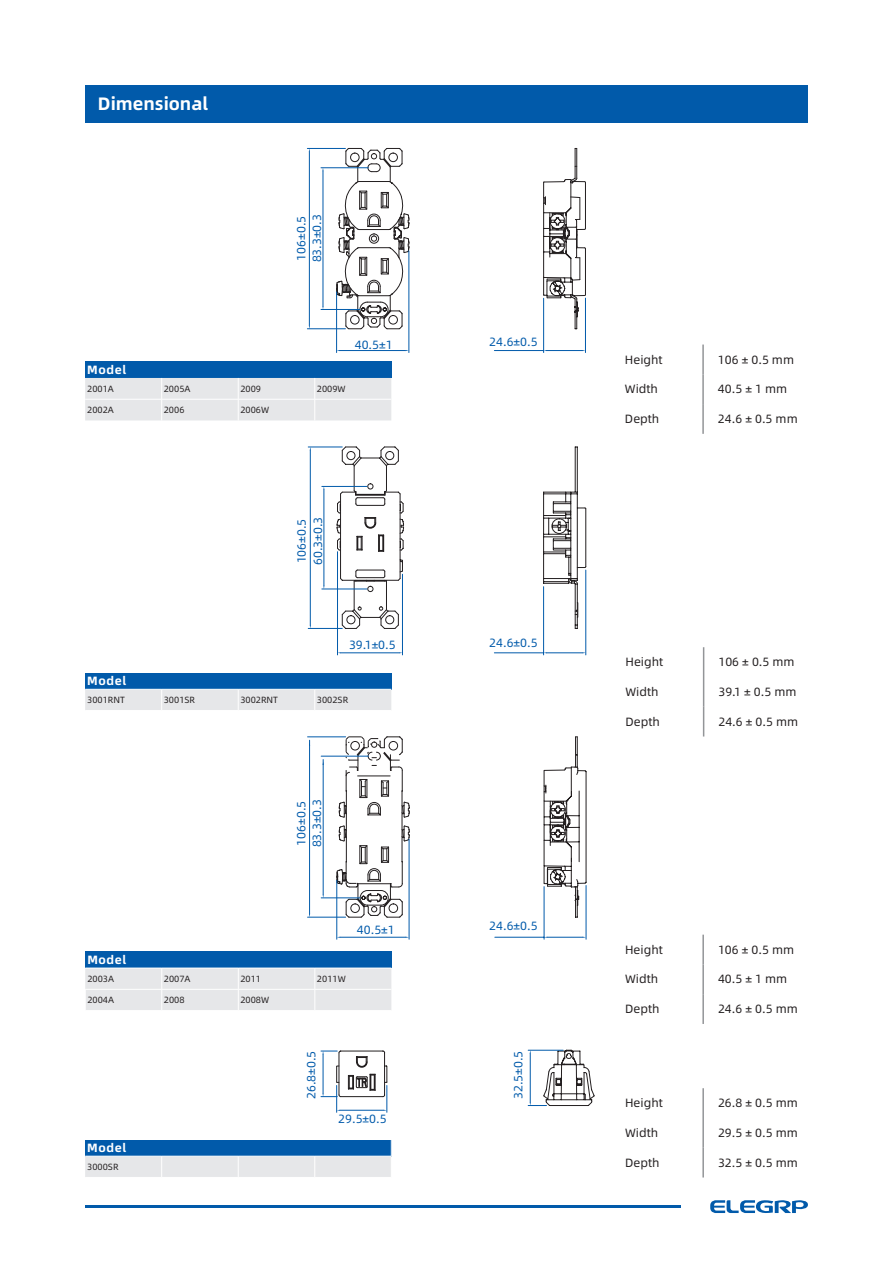
<style>
.page{position:relative;width:893px;height:1263px;background:#fff}
.page>*{position:absolute;margin:0;border:0;box-sizing:border-box;transform-origin:0 0}
.t1{font:700 18px "Alibaba Sans";color:#fff}
.t2{font:12px "Alibaba Sans";color:#231f20}
.t3{font:12px/16.4px "Alibaba Sans";color:#015aaa}
.t4{font:700 12px "Alibaba Sans";letter-spacing:.05em;color:#fff}
.t5{font:9px "Alibaba Sans";color:#231f20}
</style>
<div class="page">
<svg style="left:710px;top:1200px;width:98px;height:13px"></svg>
<hr style="left:85px;top:1205px;width:596px;height:3px;background:#015aaa">
<div style="left:85px;top:85px;width:723px;height:38px;background:#015aaa"></div>
<hr style="left:702px;top:345px;width:2px;height:29px;background:#939598">
<hr style="left:702px;top:374px;width:2px;height:30px;background:#939598">
<hr style="left:702px;top:404px;width:2px;height:30px;background:#939598">
<hr style="left:703px;top:647px;width:1px;height:30px;background:#939598">
<hr style="left:703px;top:677px;width:1px;height:30px;background:#939598">
<svg style="left:703px;top:707px;width:1px;height:29px"></svg>
<hr style="left:702px;top:935px;width:2px;height:29px;background:#939598">
<hr style="left:702px;top:964px;width:2px;height:30px;background:#939598">
<hr style="left:702px;top:994px;width:2px;height:30px;background:#939598">
<hr style="left:322px;top:589px;width:45px;height:1px;background:#015aaa">
<hr style="left:322px;top:486px;width:45px;height:1px;background:#015aaa">
<hr style="left:324px;top:490px;width:1px;height:96px;background:#015aaa">
<hr style="left:308px;top:447px;width:34px;height:1px;background:#015aaa">
<hr style="left:308px;top:628px;width:34px;height:1px;background:#015aaa">
<hr style="left:310px;top:450px;width:1px;height:175px;background:#015aaa">
<hr style="left:585px;top:570px;width:1px;height:85px;background:#015aaa">
<hr style="left:543px;top:587px;width:1px;height:68px;background:#015aaa">
<hr style="left:547px;top:652px;width:35px;height:1px;background:#015aaa">
<hr style="left:494px;top:652px;width:50px;height:1px;background:#015aaa">
<hr style="left:402px;top:574px;width:1px;height:81px;background:#015aaa">
<hr style="left:337px;top:552px;width:1px;height:103px;background:#015aaa">
<hr style="left:341px;top:652px;width:58px;height:1px;background:#015aaa">
<svg style="left:336px;top:446px;width:250px;height:183px"></svg>
<svg style="left:336px;top:736px;width:251px;height:182px"></svg>
<hr style="left:321px;top:897px;width:39px;height:1px;background:#015aaa">
<hr style="left:321px;top:756px;width:48px;height:1px;background:#015aaa">
<hr style="left:323px;top:759px;width:1px;height:135px;background:#015aaa">
<hr style="left:308px;top:737px;width:38px;height:1px;background:#015aaa">
<hr style="left:308px;top:917px;width:38px;height:1px;background:#015aaa">
<hr style="left:309px;top:740px;width:1px;height:174px;background:#015aaa">
<hr style="left:586px;top:885px;width:1px;height:54px;background:#015aaa">
<hr style="left:544px;top:887px;width:1px;height:52px;background:#015aaa">
<hr style="left:547px;top:937px;width:36px;height:1px;background:#015aaa">
<hr style="left:495px;top:937px;width:49px;height:1px;background:#015aaa">
<hr style="left:409px;top:839px;width:1px;height:100px;background:#015aaa">
<hr style="left:337px;top:880px;width:1px;height:59px;background:#015aaa">
<hr style="left:340px;top:937px;width:66px;height:1px;background:#015aaa">
<svg style="left:336px;top:148px;width:250px;height:181px"></svg>
<hr style="left:321px;top:309px;width:39px;height:1px;background:#015aaa">
<hr style="left:321px;top:167px;width:47px;height:1px;background:#015aaa">
<hr style="left:323px;top:171px;width:1px;height:135px;background:#015aaa">
<hr style="left:307px;top:148px;width:38px;height:1px;background:#015aaa">
<hr style="left:307px;top:328px;width:38px;height:1px;background:#015aaa">
<hr style="left:309px;top:152px;width:1px;height:173px;background:#015aaa">
<hr style="left:585px;top:298px;width:1px;height:55px;background:#015aaa">
<hr style="left:543px;top:298px;width:1px;height:55px;background:#015aaa">
<hr style="left:547px;top:350px;width:35px;height:1px;background:#015aaa">
<hr style="left:494px;top:350px;width:50px;height:1px;background:#015aaa">
<hr style="left:409px;top:251px;width:1px;height:102px;background:#015aaa">
<hr style="left:336px;top:292px;width:1px;height:61px;background:#015aaa">
<hr style="left:340px;top:350px;width:65px;height:1px;background:#015aaa">
<hr style="left:358px;top:776px;width:32px;height:1px;background:#231f20">
<hr style="left:358px;top:883px;width:32px;height:1px;background:#231f20">
<hr style="left:702px;top:1088px;width:2px;height:30px;background:#939598">
<hr style="left:702px;top:1118px;width:2px;height:30px;background:#939598">
<hr style="left:702px;top:1148px;width:2px;height:29px;background:#939598">
<svg style="left:321px;top:1051px;width:67px;height:61px"></svg>
<svg style="left:528px;top:1049px;width:66px;height:57px"></svg>
<div style="left:85px;top:362px;width:306px;height:16px;background:#015aaa"></div>
<div style="left:85px;top:378px;width:306px;height:42px;background:#e6e7e9"></div>
<div style="left:85px;top:673px;width:306px;height:16px;background:#015aaa"></div>
<div style="left:85px;top:689px;width:306px;height:21px;background:#e6e7e9"></div>
<div style="left:85px;top:952px;width:306px;height:16px;background:#015aaa"></div>
<div style="left:85px;top:968px;width:306px;height:42px;background:#e6e7e9"></div>
<svg style="left:85px;top:1140px;width:307px;height:37px;background:#85accf"></svg>
<h1 class="t1" style="left:98px;top:90px;width:112px">Dimensional</h1>
<p class="t3" style="left:308px;top:262px;width:50px;rotate:-90deg">83.3±0.3</p>
<p class="t3" style="left:292px;top:261px;width:46px;rotate:-90deg">106±0.5</p>
<p class="t4" style="left:87px;top:360px;width:40px">Model</p>
<p class="t5" style="left:87px;top:382px;width:28px">2001A</p>
<p class="t5" style="left:164px;top:382px;width:28px">2005A</p>
<p class="t5" style="left:240px;top:382px;width:22px">2009</p>
<p class="t5" style="left:317px;top:382px;width:30px">2009W</p>
<p class="t5" style="left:87px;top:403px;width:28px">2002A</p>
<p class="t5" style="left:164px;top:403px;width:22px">2006</p>
<p class="t5" style="left:240px;top:403px;width:30px">2006W</p>
<p class="t3" style="left:355px;top:336px;width:39px">40.5±1</p>
<p class="t3" style="left:293px;top:565px;width:50px;rotate:-90deg">106±0.5<br>60.3±0.3</p>
<p class="t3" style="left:349px;top:636px;width:48px">39.1±0.5</p>
<p class="t4" style="left:87px;top:672px;width:40px">Model</p>
<p class="t5" style="left:87px;top:693px;width:39px">3001RNT</p>
<p class="t5" style="left:164px;top:693px;width:33px">3001SR</p>
<p class="t5" style="left:240px;top:693px;width:39px">3002RNT</p>
<p class="t5" style="left:317px;top:693px;width:33px">3002SR</p>
<p class="t3" style="left:308px;top:847px;width:50px;rotate:-90deg">83.3±0.3</p>
<p class="t3" style="left:292px;top:846px;width:46px;rotate:-90deg">106±0.5</p>
<p class="t4" style="left:87px;top:950px;width:40px">Model</p>
<p class="t5" style="left:87px;top:972px;width:28px">2003A</p>
<p class="t5" style="left:164px;top:972px;width:28px">2007A</p>
<p class="t5" style="left:240px;top:972px;width:22px">2011</p>
<p class="t5" style="left:317px;top:972px;width:30px">2011W</p>
<p class="t5" style="left:87px;top:993px;width:28px">2004A</p>
<p class="t5" style="left:164px;top:993px;width:22px">2008</p>
<p class="t5" style="left:240px;top:993px;width:30px">2008W</p>
<p class="t3" style="left:357px;top:921px;width:39px">40.5±1</p>
<p class="t3" style="left:489px;top:333px;width:50px">24.6±0.5</p>
<p class="t3" style="left:489px;top:634px;width:50px">24.6±0.5</p>
<p class="t3" style="left:489px;top:917px;width:50px">24.6±0.5</p>
<p class="t3" style="left:302px;top:1099px;width:50px;rotate:-90deg">26.8±0.5</p>
<p class="t3" style="left:509px;top:1099px;width:50px;rotate:-90deg">32.5±0.5</p>
<p class="t4" style="left:87px;top:1138px;width:40px">Model</p>
<p class="t5" style="left:87px;top:1160px;width:33px">3000SR</p>
<p class="t3" style="left:338px;top:1109px;width:50px">29.5±0.5</p>
<p class="t2" style="left:625px;top:350px;width:39px">Height</p>
<p class="t2" style="left:718px;top:350px;width:78px">106 ± 0.5 mm</p>
<p class="t2" style="left:625px;top:380px;width:35px">Width</p>
<p class="t2" style="left:718px;top:380px;width:71px">40.5 ± 1 mm</p>
<p class="t2" style="left:625px;top:410px;width:36px">Depth</p>
<p class="t2" style="left:718px;top:410px;width:81px">24.6 ± 0.5 mm</p>
<p class="t2" style="left:625px;top:653px;width:39px">Height</p>
<p class="t2" style="left:718px;top:653px;width:78px">106 ± 0.5 mm</p>
<p class="t2" style="left:625px;top:683px;width:35px">Width</p>
<p class="t2" style="left:718px;top:683px;width:80px">39.1 ± 0.5 mm</p>
<p class="t2" style="left:625px;top:712px;width:36px">Depth</p>
<p class="t2" style="left:718px;top:712px;width:81px">24.6 ± 0.5 mm</p>
<p class="t2" style="left:625px;top:940px;width:39px">Height</p>
<p class="t2" style="left:718px;top:940px;width:78px">106 ± 0.5 mm</p>
<p class="t2" style="left:625px;top:970px;width:35px">Width</p>
<p class="t2" style="left:718px;top:970px;width:71px">40.5 ± 1 mm</p>
<p class="t2" style="left:625px;top:1000px;width:36px">Depth</p>
<p class="t2" style="left:718px;top:1000px;width:81px">24.6 ± 0.5 mm</p>
<p class="t2" style="left:625px;top:1094px;width:39px">Height</p>
<p class="t2" style="left:718px;top:1094px;width:81px">26.8 ± 0.5 mm</p>
<p class="t2" style="left:625px;top:1124px;width:35px">Width</p>
<p class="t2" style="left:718px;top:1124px;width:81px">29.5 ± 0.5 mm</p>
<p class="t2" style="left:625px;top:1153px;width:36px">Depth</p>
<p class="t2" style="left:718px;top:1153px;width:81px">32.5 ± 0.5 mm</p>
</div>
